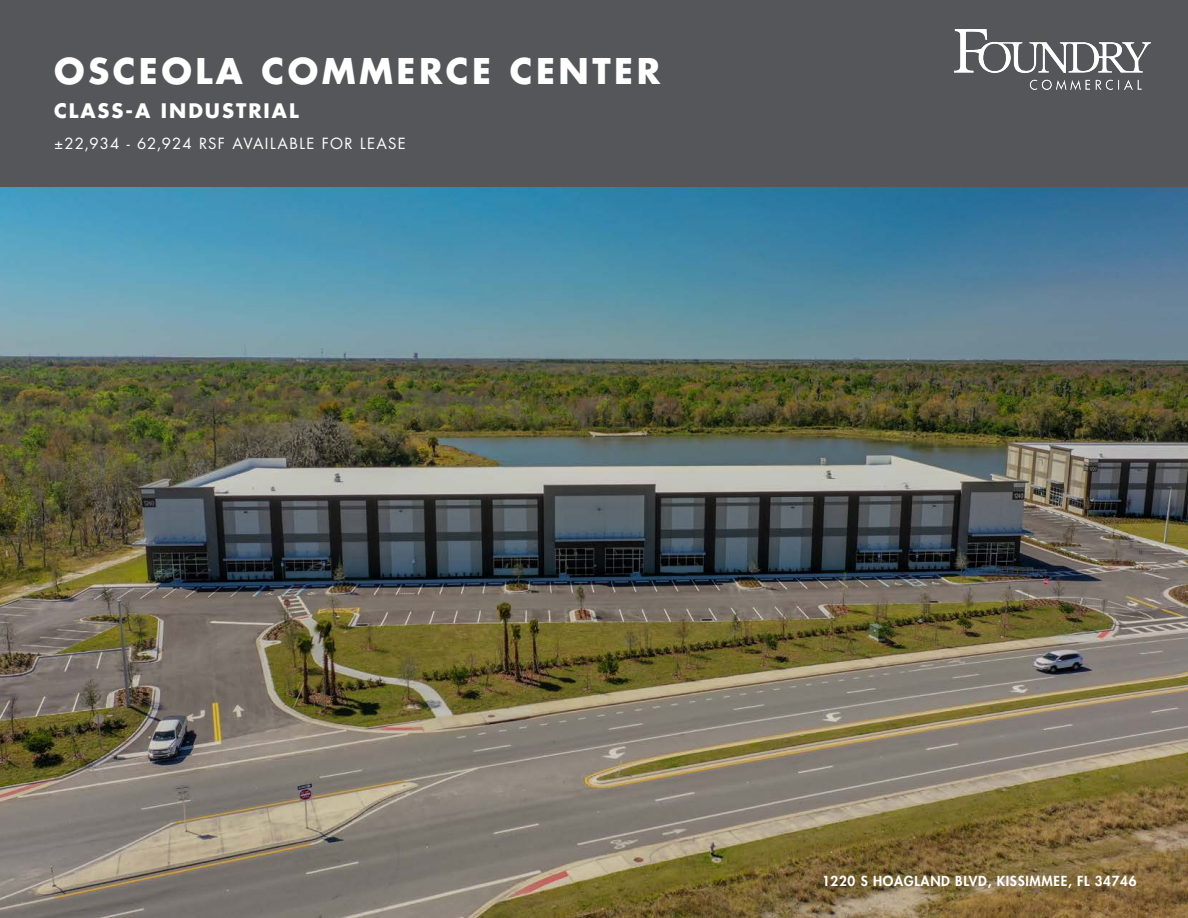
<style>
.page{position:relative;width:1188px;height:918px;background:#fff}
.page>*{position:absolute;margin:0;border:0;box-sizing:border-box;transform-origin:0 0}
.Section_Headings{font:700 34.5px "Futura Std";letter-spacing:.1em;color:#fff}
.Section_Headings-2{font:700 19.5px "Futura Std";letter-spacing:.1em;color:#fff}
.t1{font:15px "Futura Std";letter-spacing:.085em;color:#fff}
.t2{font:800 13.5px "Futura Std";letter-spacing:.05em;color:#fff}
</style>
<div class="page">
<img style="left:0;top:187px;width:1188px;height:731px">
<div style="left:0;top:0;width:1188px;height:187px;background:#555659"></div>
<img style="left:955px;top:30px;width:195px;height:59px">
<p class="Section_Headings" style="left:54px;top:48px;width:608px">OSCEOLA COMMERCE CENTER</p>
<p class="Section_Headings-2" style="left:54px;top:98px;width:246px">CLASS-A INDUSTRIAL</p>
<p class="t1" style="left:54px;top:134px;width:354px">±22,934 - 62,924 RSF AVAILABLE FOR LEASE</p>
<p class="t2" style="left:822px;top:872px;width:316px">1220 S HOAGLAND BLVD, KISSIMMEE, FL 34746</p>
</div>
